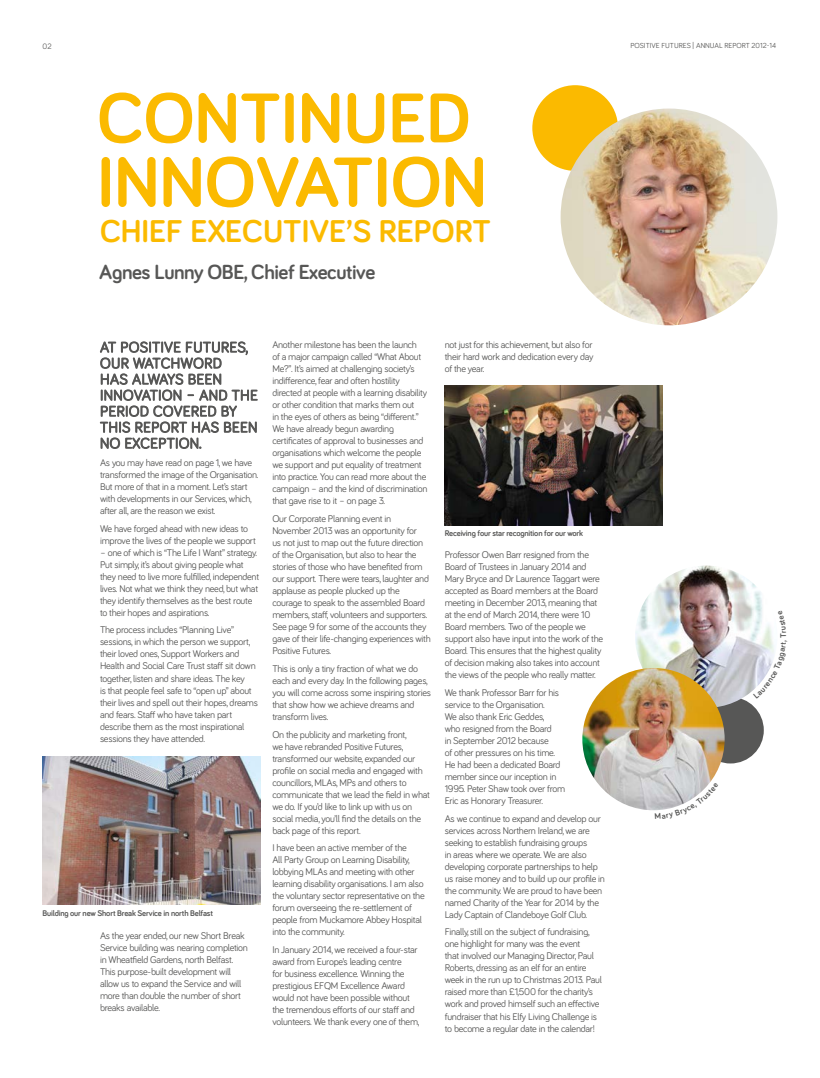
<style>
.page{position:relative;width:820px;height:1078px;background:#fff}
.page>*{position:absolute;margin:0;border:0;box-sizing:border-box;transform-origin:0 0}
.t1{font:700 72.5px/64px "Bariol";color:#fbba00}
.t2{font:700 32.5px "Bariol";color:#fbba00}
.t3{font:700 21.1px "Bariol";letter-spacing:-.02em;color:#575756}
.t4{font:10px/12px "Bariol";letter-spacing:-.025em;color:#575756}
.t5{font:700 8.5px "Bariol";letter-spacing:-.02em;color:#575756}
.t6{font:8px "Bariol";color:#575756}
.t7{font:7.5px "Bariol";color:#575756}
</style>
<div class="page">
<div style="left:532px;top:85px;width:85px;height:86px;background:#fbba00;border-radius:50%"></div>
<div style="left:697px;top:696px;width:66px;height:67px;background:#575756;border-radius:50%"></div>
<svg style="left:100px;top:341px;width:157px;height:108px"></svg>
<img style="left:560px;top:108px;width:217px;height:217px;border-radius:108px">
<img style="left:444px;top:385px;width:218px;height:140px">
<img style="left:43px;top:756px;width:217px;height:148px">
<img style="left:635px;top:565px;width:142px;height:142px;border-radius:71px">
<img style="left:582px;top:667px;width:142px;height:143px;border-radius:71px">
<svg style="left:654px;top:782px;width:56px;height:29px"></svg>
<svg style="left:752px;top:640px;width:25px;height:51px"></svg>
<p class="t6" style="left:43px;top:41px;width:11px">02</p>
<p class="t7" style="left:630px;top:41px;width:147px">POSITIVE FUTURES | ANNUAL REPORT 2012-14</p>
<h1 class="t1" style="left:97px;top:83px;width:391px">CONTINUED<br>INNOVATION</h1>
<h2 class="t2" style="left:100px;top:208px;width:392px">CHIEF EXECUTIVE’S REPORT</h2>
<h3 class="t3" style="left:99px;top:258px;width:277px">Agnes Lunny OBE, Chief Executive</h3>
<p class="t4" style="left:100px;top:456px;width:160px">As you may have read on page 1, we have transformed the image of the Organisation.<br>But more of that in a moment. Let’s start with developments in our Services, which, after all, are the reason we exist.</p>
<p class="t4" style="left:100px;top:521px;width:157px">We have forged ahead with new ideas to improve the lives of the people we support</p>
<p class="t4" style="left:100px;top:545px;width:161px">– one of which is “The Life I Want” strategy.<br>Put simply, it’s about giving people what they need to live more fulfilled, independent lives. Not what we think they need, but what they identify themselves as the best route to their hopes and aspirations.</p>
<p class="t4" style="left:100px;top:623px;width:159px">The process includes “Planning Live” sessions, in which the person we support, their loved ones, Support Workers and Health and Social Care Trust staff sit down together, listen and share ideas. The key<br>is that people feel safe to “open up” about their lives and spell out their hopes, dreams and fears. Staff who have taken part describe them as the most inspirational sessions they have attended.</p>
<p class="t5" style="left:43px;top:907px;width:172px">Building our new Short Break Service in north Belfast</p>
<p class="t4" style="left:100px;top:929px;width:149px">As the year ended, our new Short Break Service building was nearing completion in Wheatfield Gardens, north Belfast.<br>This purpose-built development will allow us to expand the Service and will more than double the number of short breaks available.</p>
<p class="t4" style="left:272px;top:338px;width:156px">Another milestone has been the launch<br>of a major campaign called “What About Me?”. It’s aimed at challenging society’s indifference, fear and often hostility directed at people with a learning disability or other condition that marks them out<br>in the eyes of others as being “different.” We have already begun awarding certificates of approval to businesses and organisations which welcome the people we support and put equality of treatment into practice. You can read more about the campaign – and the kind of discrimination that gave rise to it – on page 3.</p>
<p class="t4" style="left:272px;top:512px;width:160px">Our Corporate Planning event in November 2013 was an opportunity for<br>us not just to map out the future direction of the Organisation, but also to hear the stories of those who have benefited from our support. There were tears, laughter and applause as people plucked up the courage to speak to the assembled Board members, staff, volunteers and supporters.<br>See page 9 for some of the accounts they gave of their life-changing experiences with Positive Futures.</p>
<p class="t4" style="left:272px;top:662px;width:160px">This is only a tiny fraction of what we do each and every day. In the following pages, you will come across some inspiring stories that show how we achieve dreams and transform lives.</p>
<p class="t4" style="left:272px;top:727px;width:159px">On the publicity and marketing front,<br>we have rebranded Positive Futures, transformed our website, expanded our profile on social media and engaged with councillors, MLAs, MPs and others to communicate that we lead the field in what we do. If you’d like to link up with us on social media, you’ll find the details on the back page of this report.</p>
<p class="t4" style="left:272px;top:841px;width:154px">I have been an active member of the<br>All Party Group on Learning Disability, lobbying MLAs and meeting with other learning disability organisations. I am also the voluntary sector representative on the forum overseeing the re-settlement of people from Muckamore Abbey Hospital into the community.</p>
<p class="t4" style="left:272px;top:943px;width:148px">In January 2014, we received a four-star award from Europe’s leading centre<br>for business excellence. Winning the prestigious EFQM Excellence Award would not have been possible without the tremendous efforts of our staff and volunteers. We thank every one of them,</p>
<p class="t4" style="left:444px;top:338px;width:150px;text-align:justify">not just for this achievement, but also for their hard work and dedication every day of the year.</p>
<p class="t5" style="left:444px;top:527px;width:140px">Receiving four star recognition for our work</p>
<p class="t4" style="left:444px;top:548px;width:160px">Professor Owen Barr resigned from the Board of Trustees in January 2014 and Mary Bryce and Dr Laurence Taggart were accepted as Board members at the Board meeting in December 2013, meaning that at the end of March 2014, there were 10<br>Board members. Two of the people we support also have input into the work of the Board. This ensures that the highest quality of decision making also takes into account the views of the people who really matter.</p>
<p class="t4" style="left:444px;top:686px;width:122px">We thank Professor Barr for his service to the Organisation.<br>We also thank Eric Geddes,<br>who resigned from the Board<br>in September 2012 because<br>of other pressures on his time.<br>He had been a dedicated Board member since our inception in<br>1995. Peter Shaw took over from<br>Eric as Honorary Treasurer.</p>
<p class="t4" style="left:444px;top:811px;width:161px">As we continue to expand and develop our services across Northern Ireland, we are seeking to establish fundraising groups<br>in areas where we operate. We are also developing corporate partnerships to help us raise money and to build up our profile in the community. We are proud to have been named Charity of the Year for 2014 by the Lady Captain of Clandeboye Golf Club.</p>
<p class="t4" style="left:444px;top:925px;width:158px">Finally, still on the subject of fundraising, one highlight for many was the event<br>that involved our Managing Director, Paul Roberts, dressing as an elf for an entire week in the run up to Christmas 2013. Paul raised more than £1,500 for the charity’s work and proved himself such an effective fundraiser that his Elfy Living Challenge is to become a regular date in the calendar!</p>
<p class="t5" style="left:777px;top:637px;width:6px;rotate:-90deg">T</p>
</div>
